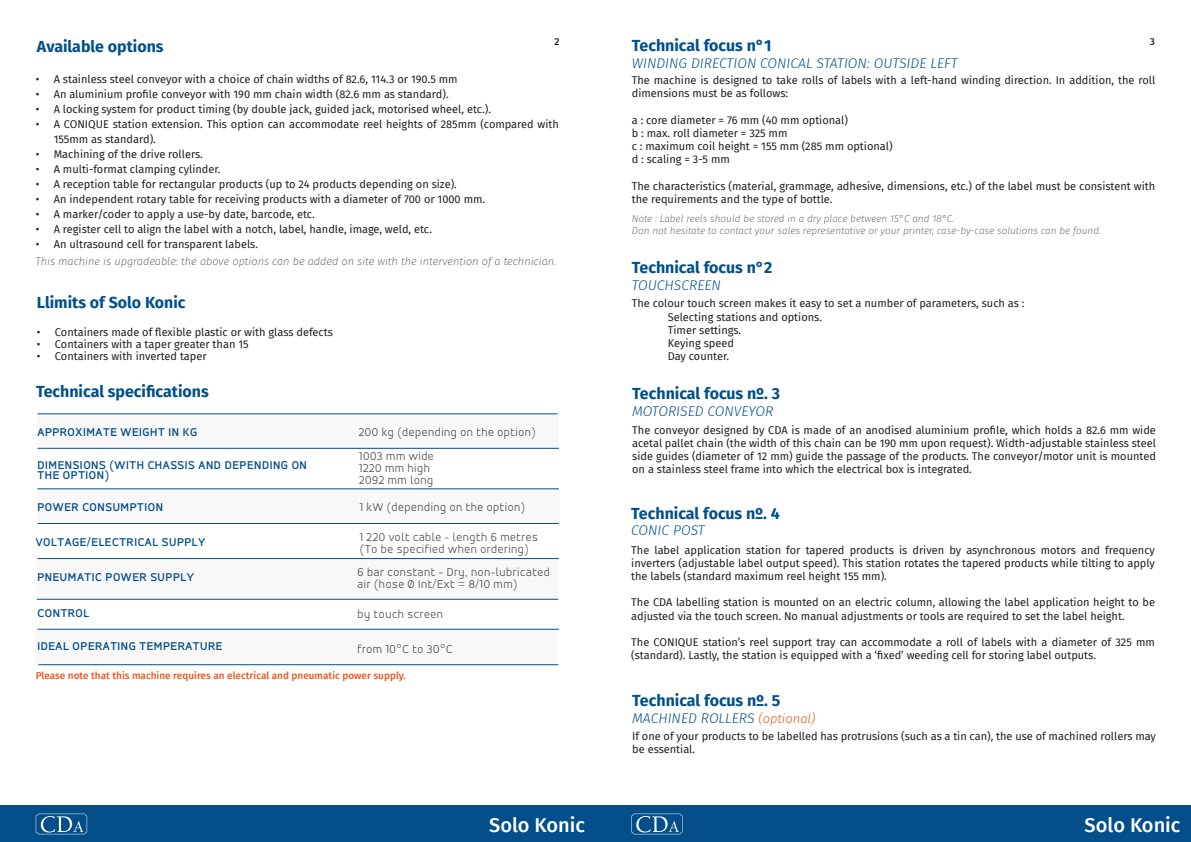
<style>
.page{position:relative;width:1191px;height:842px;background:#fff}
.page>*{position:absolute;margin:0;border:0;box-sizing:border-box;transform-origin:0 0}
.t1{font:500 20px "Fira Sans";color:#fff}
.t2{font:700 16px "Fira Sans";color:#01508a}
.t3{font:italic 300 14px "Fira Sans";color:#01508a}
.Tableau_colonne_droite{font:300 12px/12px "Accord Alt";letter-spacing:.05em;color:#4e5255}
.Points_forts_points{font:500 12px/10px "Accord Alt";letter-spacing:.05em;color:#044f8b}
.t4{font:11px/13.2px "Fira Sans";color:#231f20}
.zone_de_texte{font:italic 200 11px "Fira Sans";color:#4f5252}
.zone_de_texte-2{font:italic 200 10px "Fira Sans";color:#4f5252}
.zone_de_texte-3{font:500 10px "Fira Sans";color:#e9551c}
.t5{font:500 10px "Fira Sans";color:#231f20}
.s1{font-size:13px;color:#e9551c}
</style>
<div class="page">
<div style="left:0;top:806px;width:595px;height:36px;background:#044f8a"></div>
<div style="left:595px;top:806px;width:596px;height:36px;background:#044f8a"></div>
<svg style="left:36px;top:814px;width:51px;height:20px"></svg>
<svg style="left:631px;top:814px;width:51px;height:20px"></svg>
<hr style="left:38px;top:448px;width:521px;height:1px;background:#044f8b">
<hr style="left:37px;top:523px;width:522px;height:1px;background:#044f8b">
<hr style="left:37px;top:599px;width:521px;height:1px;background:#044f8b">
<hr style="left:37px;top:489px;width:522px;height:1px;background:#044f8b">
<hr style="left:37px;top:558px;width:522px;height:1px;background:#044f8b">
<hr style="left:38px;top:629px;width:521px;height:1px;background:#044f8b">
<div style="left:37px;top:414px;width:521px;height:35px;background:#f8f8f8"></div>
<div style="left:36px;top:558px;width:521px;height:42px;background:#f8f8f8"></div>
<div style="left:38px;top:488px;width:522px;height:35px;background:#f8f8f8"></div>
<div style="left:35px;top:629px;width:521px;height:35px;background:#f8f8f8"></div>
<hr style="left:38px;top:664px;width:520px;height:1px;background:#044f8b">
<p class="t2" style="left:37px;top:33px;width:128px">Available options</p>
<p class="t2" style="left:632px;top:32px;width:141px">Technical focus n°1</p>
<p class="t3" style="left:632px;top:53px;width:327px">WINDING DIRECTION CONICAL STATION: OUTSIDE LEFT</p>
<p class="t5" style="left:554px;top:34px;width:7px">2</p>
<p class="t5" style="left:1149px;top:34px;width:7px">3</p>
<p class="t4" style="left:36px;top:72px;width:423px">• A stainless steel conveyor with a choice of chain widths of 82.6, 114.3 or 190.5 mm</p>
<p class="t4" style="left:36px;top:87px;width:414px">• An aluminium profile conveyor with 190 mm chain width (82.6 mm as standard).</p>
<p class="t4" style="left:36px;top:102px;width:457px">• A locking system for product timing (by double jack, guided jack, motorised wheel, etc.).</p>
<p class="t4" style="left:54px;top:117px;width:507px;line-height:15px;text-indent:-18px">• A CONIQUE station extension. This option can accommodate reel heights of 285mm (compared with<br>155mm as standard).</p>
<p class="t4" style="left:36px;top:147px;width:169px">• Machining of the drive rollers.</p>
<p class="t4" style="left:36px;top:162px;width:186px">• A multi-format clamping cylinder.</p>
<p class="t4" style="left:36px;top:177px;width:423px">• A reception table for rectangular products (up to 24 products depending on size).</p>
<p class="t4" style="left:36px;top:192px;width:451px">• An independent rotary table for receiving products with a diameter of 700 or 1000 mm.</p>
<p class="t4" style="left:36px;top:207px;width:281px">• A marker/coder to apply a use-by date, barcode, etc.</p>
<p class="t4" style="left:36px;top:222px;width:398px">• A register cell to align the label with a notch, label, handle, image, weld, etc.</p>
<p class="t4" style="left:36px;top:237px;width:224px">• An ultrasound cell for transparent labels.</p>
<p class="zone_de_texte" style="left:35px;top:254px;width:522px">This machine is upgradeable: the above options can be added on site with the intervention of a technician.</p>
<p class="t2" style="left:37px;top:289px;width:150px">Llimits of Solo Konic</p>
<p class="t4" style="left:37px;top:325px;width:297px">• Containers made of flexible plastic or with glass defects</p>
<p class="t4" style="left:37px;top:337px;width:213px">• Containers with a taper greater than 15</p>
<p class="t4" style="left:37px;top:349px;width:171px">• Containers with inverted taper</p>
<p class="t2" style="left:36px;top:378px;width:174px">Technical specifications</p>
<p class="Points_forts_points" style="left:37px;top:427px;width:161px">APPROXIMATE WEIGHT IN KG</p>
<p class="Points_forts_points" style="left:38px;top:460px;width:271px">DIMENSIONS (WITH CHASSIS AND DEPENDING ON<br>THE OPTION)</p>
<p class="Points_forts_points" style="left:37px;top:502px;width:127px">POWER CONSUMPTION</p>
<p class="Points_forts_points" style="left:36px;top:537px;width:171px">VOLTAGE/ELECTRICAL SUPPLY</p>
<p class="Points_forts_points" style="left:37px;top:572px;width:158px">PNEUMATIC POWER SUPPLY</p>
<p class="Points_forts_points" style="left:38px;top:608px;width:53px">CONTROL</p>
<p class="Tableau_colonne_droite" style="left:359px;top:426px;width:179px">200 kg (depending on the option)</p>
<p class="Tableau_colonne_droite" style="left:359px;top:450px;width:76px">1003 mm wide</p>
<p class="Tableau_colonne_droite" style="left:359px;top:462px;width:72px">1220 mm high</p>
<p class="Tableau_colonne_droite" style="left:359px;top:474px;width:75px">2092 mm long</p>
<p class="Tableau_colonne_droite" style="left:360px;top:501px;width:167px">1 kW (depending on the option)</p>
<p class="Tableau_colonne_droite" style="left:360px;top:531px;width:179px">1 220 volt cable - length 6 metres</p>
<p class="Tableau_colonne_droite" style="left:360px;top:543px;width:170px">(To be specified when ordering)</p>
<p class="Tableau_colonne_droite" style="left:358px;top:566px;width:194px">6 bar constant - Dry, non-lubricated air (hose Ø Int/Ext = 8/10 mm)</p>
<p class="Tableau_colonne_droite" style="left:358px;top:607px;width:87px">by touch screen</p>
<p class="Points_forts_points" style="left:37px;top:641px;width:186px">IDEAL OPERATING TEMPERATURE</p>
<p class="Tableau_colonne_droite" style="left:358px;top:643px;width:96px">from 10°C to 30°C</p>
<p class="zone_de_texte-3" style="left:36px;top:668px;width:372px">Please note that this machine requires an electrical and pneumatic power supply.</p>
<p class="t4" style="left:632px;top:73px;width:525px">The machine is designed to take rolls of labels with a left-hand winding direction. In addition, the roll dimensions must be as follows:</p>
<p class="t4" style="left:632px;top:113px;width:218px">a : core diameter = 76 mm (40 mm optional)</p>
<p class="t4" style="left:632px;top:126px;width:157px">b : max. roll diameter = 325 mm</p>
<p class="t4" style="left:632px;top:139px;width:262px">c : maximum coil height = 155 mm (285 mm optional)</p>
<p class="t4" style="left:632px;top:153px;width:100px">d : scaling = 3-5 mm</p>
<p class="t4" style="left:632px;top:179px;width:525px">The characteristics (material, grammage, adhesive, dimensions, etc.) of the label must be consistent with the requirements and the type of bottle.</p>
<p class="zone_de_texte-2" style="left:632px;top:211px;width:324px">Note : Label reels should be stored in a dry place between 15°C and 18°C.</p>
<p class="zone_de_texte-2" style="left:632px;top:223px;width:471px">Don not hesitate to contact your sales representative or your printer, case-by-case solutions can be found.</p>
<p class="t2" style="left:632px;top:254px;width:142px">Technical focus n°2</p>
<p class="t3" style="left:632px;top:275px;width:91px">TOUCHSCREEN</p>
<p class="t4" style="left:632px;top:297px;width:394px">The colour touch screen makes it easy to set a number of parameters, such as :</p>
<p class="t4" style="left:668px;top:310px;width:156px">Selecting stations and options.</p>
<p class="t4" style="left:668px;top:323px;width:75px">Timer settings.</p>
<p class="t4" style="left:668px;top:336px;width:68px">Keying speed</p>
<p class="t4" style="left:668px;top:349px;width:63px">Day counter.</p>
<p class="t2" style="left:632px;top:380px;width:149px">Technical focus nº. 3</p>
<p class="t3" style="left:632px;top:401px;width:143px">MOTORISED CONVEYOR</p>
<p class="t4" style="left:632px;top:423px;width:525px;text-align:justify">The conveyor designed by CDA is made of an anodised aluminium profile, which holds a 82.6 mm wide acetal pallet chain (the width of this chain can be 190 mm upon request). Width-adjustable stainless steel side guides (diameter of 12 mm) guide the passage of the products. The conveyor/motor unit is mounted on a stainless steel frame into which the electrical box is integrated.</p>
<p class="t2" style="left:631px;top:499px;width:150px">Technical focus nº. 4</p>
<p class="t3" style="left:631px;top:521px;width:75px">CONIC POST</p>
<p class="t4" style="left:631px;top:543px;width:525px;text-align:justify">The label application station for tapered products is driven by asynchronous motors and frequency inverters (adjustable label output speed). This station rotates the tapered products while tilting to apply the labels (standard maximum reel height 155 mm).</p>
<p class="t4" style="left:631px;top:596px;width:525px">The CDA labelling station is mounted on an electric column, allowing the label application height to be adjusted via the touch screen. No manual adjustments or tools are required to set the label height.</p>
<p class="t4" style="left:631px;top:635px;width:525px">The CONIQUE station’s reel support tray can accommodate a roll of labels with a diameter of 325 mm (standard). Lastly, the station is equipped with a ‘fixed’ weeding cell for storing label outputs.</p>
<p class="t2" style="left:632px;top:687px;width:150px">Technical focus nº. 5</p>
<p class="t3" style="left:632px;top:708px;width:185px">MACHINED ROLLERS <span class="s1">(optional)</span></p>
<p class="t4" style="left:632px;top:729px;width:525px">If one of your products to be labelled has protrusions (such as a tin can), the use of machined rollers may be essential.</p>
<h1 class="t1" style="left:489px;top:809px;width:97px">Solo Konic</h1>
<h1 class="t1" style="left:1084px;top:809px;width:97px">Solo Konic</h1>
</div>
